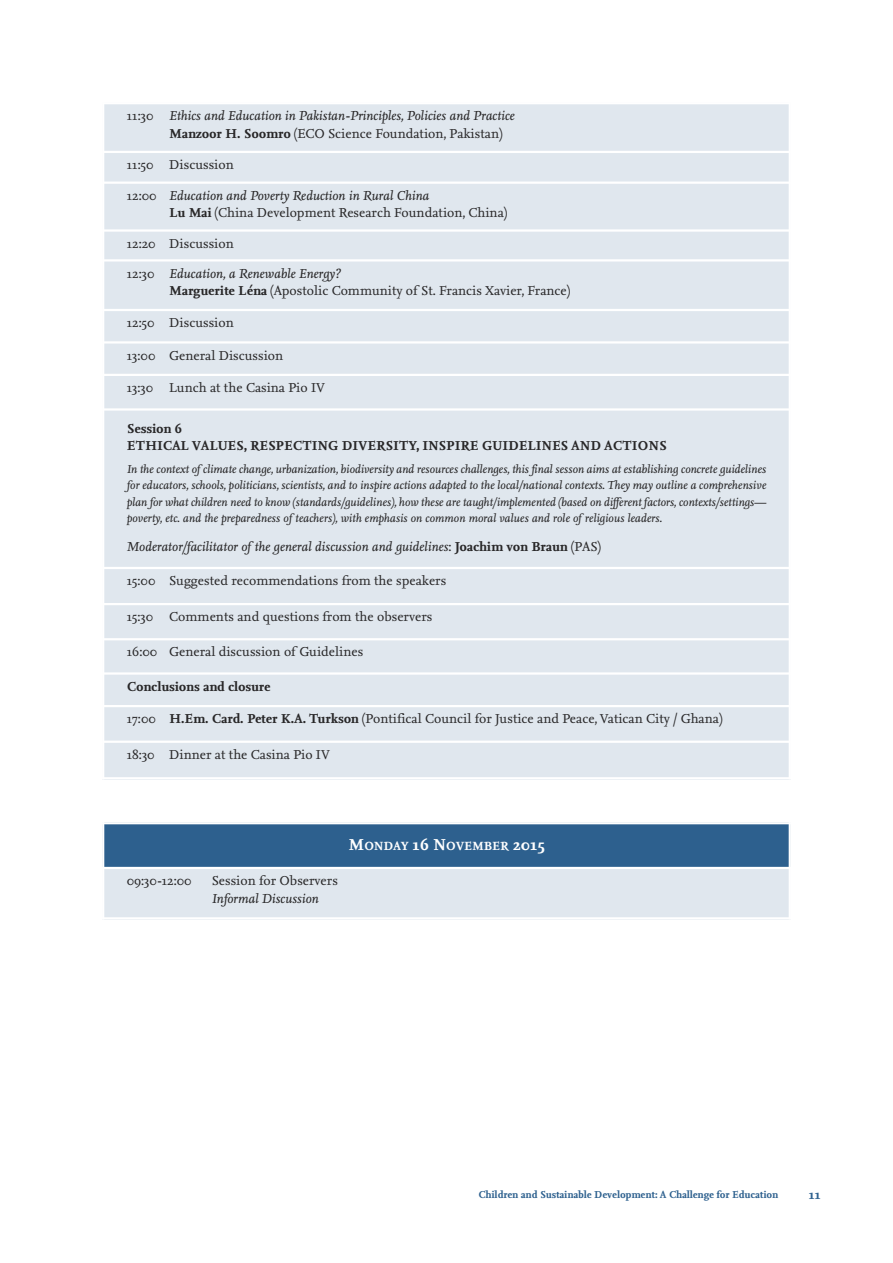
<style>
.page{position:relative;width:893px;height:1263px;background:#fff}
.page>*{position:absolute;margin:0;border:0;box-sizing:border-box;transform-origin:0 0}
.t1{font:13.5px/17.5px "Nexus Serif";color:#272627}
.t2{font:italic 13.5px/17.5px "Nexus Serif";color:#272627}
.t3{font:700 13.5px/17.5px "Nexus Serif";color:#272627}
.t4{font:700 13.5px "Nexus Serif";color:#2d608e}
.t5{font:700 12.3px "Nexus Serif";color:#fff}
.t6{font:italic 12px/16.5px "Nexus Serif";color:#272627;text-align:justify}
.t7{font:700 10.5px "Nexus Serif";color:#2d608e}
.s1{font-style:normal}
.s2{font-weight:700;font-style:normal}
.s3{font-style:italic}
.s4{font-weight:700}
.s5{font-size:16.5px}
</style>
<div class="page">
<div style="left:102px;top:102px;width:689px;height:50px;background:#e0e7ee"></div>
<div style="left:102px;top:152px;width:689px;height:31px;background:#e0e7ee"></div>
<div style="left:102px;top:183px;width:689px;height:48px;background:#e0e7ee"></div>
<div style="left:102px;top:231px;width:689px;height:29px;background:#e0e7ee"></div>
<div style="left:102px;top:260px;width:689px;height:50px;background:#e0e7ee"></div>
<div style="left:102px;top:310px;width:689px;height:32px;background:#e0e7ee"></div>
<div style="left:102px;top:342px;width:689px;height:33px;background:#e0e7ee"></div>
<div style="left:102px;top:375px;width:689px;height:34px;background:#e0e7ee"></div>
<div style="left:102px;top:409px;width:689px;height:159px;background:#e0e7ee"></div>
<div style="left:102px;top:568px;width:689px;height:36px;background:#e0e7ee"></div>
<div style="left:102px;top:604px;width:689px;height:35px;background:#e0e7ee"></div>
<div style="left:102px;top:639px;width:689px;height:34px;background:#e0e7ee"></div>
<div style="left:102px;top:673px;width:689px;height:33px;background:#e0e7ee"></div>
<div style="left:102px;top:706px;width:689px;height:36px;background:#e0e7ee"></div>
<div style="left:102px;top:742px;width:689px;height:37px;background:#e0e7ee"></div>
<hr style="left:102px;top:102px;width:2px;height:677px;background:#fff">
<hr style="left:789px;top:102px;width:2px;height:677px;background:#fff">
<hr style="left:102px;top:102px;width:689px;height:2px;background:#fff">
<hr style="left:102px;top:151px;width:689px;height:2px;background:#fff">
<hr style="left:102px;top:182px;width:689px;height:2px;background:#fff">
<hr style="left:102px;top:229px;width:689px;height:3px;background:#fff">
<hr style="left:102px;top:259px;width:689px;height:2px;background:#fff">
<hr style="left:102px;top:309px;width:689px;height:2px;background:#fff">
<hr style="left:102px;top:341px;width:689px;height:3px;background:#fff">
<hr style="left:102px;top:374px;width:689px;height:2px;background:#fff">
<hr style="left:102px;top:408px;width:689px;height:3px;background:#fff">
<hr style="left:102px;top:567px;width:689px;height:2px;background:#fff">
<hr style="left:102px;top:603px;width:689px;height:2px;background:#fff">
<hr style="left:102px;top:638px;width:689px;height:2px;background:#fff">
<hr style="left:102px;top:672px;width:689px;height:3px;background:#fff">
<hr style="left:102px;top:705px;width:689px;height:2px;background:#fff">
<hr style="left:102px;top:741px;width:689px;height:2px;background:#fff">
<hr style="left:102px;top:777px;width:689px;height:2px;background:#fff">
<div style="left:102px;top:822px;width:689px;height:46px;background:#2d608e"></div>
<div style="left:102px;top:868px;width:689px;height:51px;background:#e0e7ee"></div>
<hr style="left:102px;top:822px;width:2px;height:97px;background:#fff">
<hr style="left:789px;top:822px;width:2px;height:97px;background:#fff">
<hr style="left:102px;top:822px;width:689px;height:2px;background:#fff">
<hr style="left:102px;top:867px;width:689px;height:2px;background:#fff">
<hr style="left:102px;top:917px;width:689px;height:2px;background:#fff">
<p class="t2" style="left:169px;top:109px;width:347px;text-indent:-43px"><span class="s1">11:30</span> Ethics and Education in Pakistan-Principles, Policies and Practice<br><span class="s2">Manzoor H. Soomro</span> <span class="s1">(Eco science Foundation, Pakistan)</span></p>
<p class="t1" style="left:127px;top:157px;width:108px">11:50 Discussion</p>
<p class="t1" style="left:169px;top:188px;width:339px;text-indent:-43px">12:00 <span class="s3">Education and Poverty Reduction in Rural China<br></span><span class="s4">Lu Mai</span> (china Development research Foundation, china)</p>
<p class="t1" style="left:127px;top:236px;width:108px">12:20 Discussion</p>
<p class="t1" style="left:169px;top:266px;width:402px;text-indent:-43px">12:30 <span class="s3">Education, a Renewable Energy?<br></span><span class="s4">Marguerite Léna</span> (apostolic community of st. Francis Xavier, France)</p>
<p class="t1" style="left:127px;top:315px;width:108px">12:50 Discussion</p>
<p class="t1" style="left:127px;top:348px;width:158px">13:00 General Discussion</p>
<p class="t1" style="left:127px;top:380px;width:200px">13:30 Lunch at the casina Pio iV</p>
<p class="t3" style="left:127px;top:421px;width:541px">Session 6<br>ETHICAL VALUES, RESPECTING DIVERSITY, INSPIRE GUIDELINES AND ACTIONS</p>
<p class="t6" style="left:127px;top:462px;width:641px">In the context of climate change, urbanization, biodiversity and resources challenges, this final sesson aims at establishing concrete guidelines for educators, schools, politicians, scientists, and to inspire actions adapted to the local/national contexts. They may outline a comprehensive plan for what children need to know (standards/guidelines), how these are taught/implemented (based on different factors, contexts/settings— poverty, etc. and the preparedness of teachers), with emphasis on common moral values and role of religious leaders.</p>
<p class="t2" style="left:127px;top:540px;width:476px">Moderator/facilitator of the general discussion and guidelines<span class="s1">:</span> <span class="s2">Joachim von Braun</span> <span class="s1">(Pas)</span></p>
<p class="t1" style="left:127px;top:573px;width:321px">15:00 suggested recommendations from the speakers</p>
<p class="t1" style="left:127px;top:609px;width:307px">15:30 comments and questions from the observers</p>
<p class="t1" style="left:127px;top:645px;width:238px">16:00 General discussion of Guidelines</p>
<p class="t3" style="left:127px;top:679px;width:145px">Conclusions and closure</p>
<p class="t1" style="left:127px;top:711px;width:597px">17:00 <span class="s4">H.Em. Card. Peter K.A. Turkson</span> (Pontifical council for Justice and Peace, Vatican city / Ghana)</p>
<p class="t1" style="left:127px;top:747px;width:205px">18:30 Dinner at the casina Pio iV</p>
<p class="t1" style="left:127px;top:873px;width:66px">09:30-12:00</p>
<p class="t1" style="left:212px;top:873px;width:128px">session for observers</p>
<p class="t2" style="left:212px;top:891px;width:108px">Informal Discussion</p>
<p class="t5" style="left:348px;top:841px;width:198px"><span class="s5">M</span>ONDAY <span class="s5">16 N</span>OVEMBER <span class="s5">2015</span></p>
<p class="t7" style="left:478px;top:1190px;width:301px">Children and Sustainable Development: A Challenge for Education</p>
<p class="t4" style="left:809px;top:1189px;width:13px">11</p>
</div>
